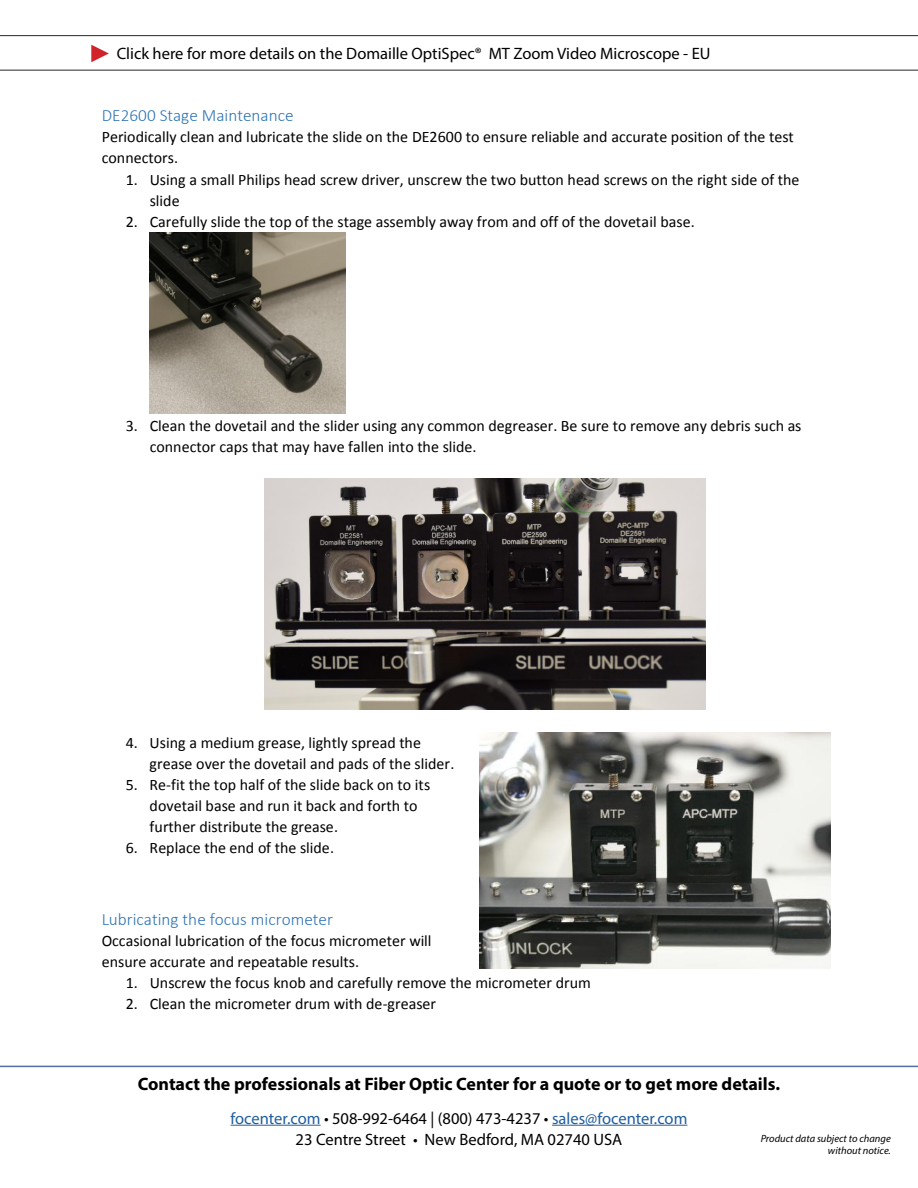
<style>
.page{position:relative;width:918px;height:1188px;background:#fff}
.page>*{position:absolute;margin:0;border:0;box-sizing:border-box;transform-origin:0 0}
.t1{font:700 18px "Myriad Pro";color:#000}
.t2{font:300 17.25px "Calibri";color:#2e74b5}
.t3{font:16.5px "Myriad Pro";color:#000}
.t4{font:16.5px "Myriad Pro";color:#215e9e}
.t5{font:15.9px/21.1px "Calibri";color:#000}
.t6{font:italic 10.5px/12.6px "Myriad Pro";color:#000;text-align:right}
.s1{color:#000}
</style>
<div class="page">
<hr style="left:231px;top:1125px;width:90px;height:1px;background:#215e9e">
<hr style="left:552px;top:1125px;width:135px;height:1px;background:#215e9e">
<hr style="left:0;top:1066px;width:918px;height:1px;background:#4f70a8">
<hr style="left:0;top:70px;width:918px;height:1px;background:#262626">
<svg style="left:91px;top:45px;width:18px;height:17px"></svg>
<hr style="left:0;top:35px;width:918px;height:1px;background:#262626">
<img style="left:150px;top:233px;width:195px;height:181px">
<img style="left:264px;top:479px;width:441px;height:230px">
<img style="left:479px;top:733px;width:352px;height:236px">
<p class="t3" style="left:117px;top:43px;width:595px">Click here for more details on the Domaille OptiSpec® MT Zoom Video Microscope - EU</p>
<p class="t2" style="left:102px;top:105px;width:193px">DE2600 Stage Maintenance</p>
<p class="t5" style="left:102px;top:127px;width:694px">Periodically clean and lubricate the slide on the DE2600 to ensure reliable and accurate position of the test connectors.</p>
<p class="t5" style="left:150px;top:169px;width:651px;text-indent:-24px">1. Using a small Philips head screw driver, unscrew the two button head screws on the right side of the slide</p>
<p class="t5" style="left:126px;top:211px;width:571px">2. Carefully slide the top of the stage assembly away from and off of the dovetail base.</p>
<p class="t5" style="left:150px;top:415px;width:653px;text-indent:-24px">3. Clean the dovetail and the slider using any common degreaser. Be sure to remove any debris such as connector caps that may have fallen into the slide.</p>
<p class="t5" style="left:150px;top:732px;width:306px;text-indent:-24px">4. Using a medium grease, lightly spread the grease over the dovetail and pads of the slider.</p>
<p class="t5" style="left:150px;top:774px;width:282px;text-indent:-24px">5. Re-fit the top half of the slide back on to its dovetail base and run it back and forth to further distribute the grease.</p>
<p class="t5" style="left:126px;top:837px;width:210px">6. Replace the end of the slide.</p>
<p class="t2" style="left:102px;top:909px;width:233px">Lubricating the focus micrometer</p>
<p class="t5" style="left:102px;top:930px;width:331px">Occasional lubrication of the focus micrometer will ensure accurate and repeatable results.</p>
<p class="t5" style="left:126px;top:973px;width:467px">1. Unscrew the focus knob and carefully remove the micrometer drum</p>
<p class="t5" style="left:126px;top:994px;width:312px">2. Clean the micrometer drum with de-greaser</p>
<p class="t1" style="left:138px;top:1072px;width:644px">Contact the professionals at Fiber Optic Center for a quote or to get more details.</p>
<p class="t4" style="left:231px;top:1108px;width:458px">focenter.com <span class="s1">• 508-992-6464 | (800) 473-4237 •</span> sales@focenter.com</p>
<p class="t3" style="left:296px;top:1129px;width:328px">23 Centre Street • New Bedford, MA 02740 USA</p>
<p class="t6" style="left:761px;top:1132px;width:132px">Product data subject to change without notice.</p>
</div>
